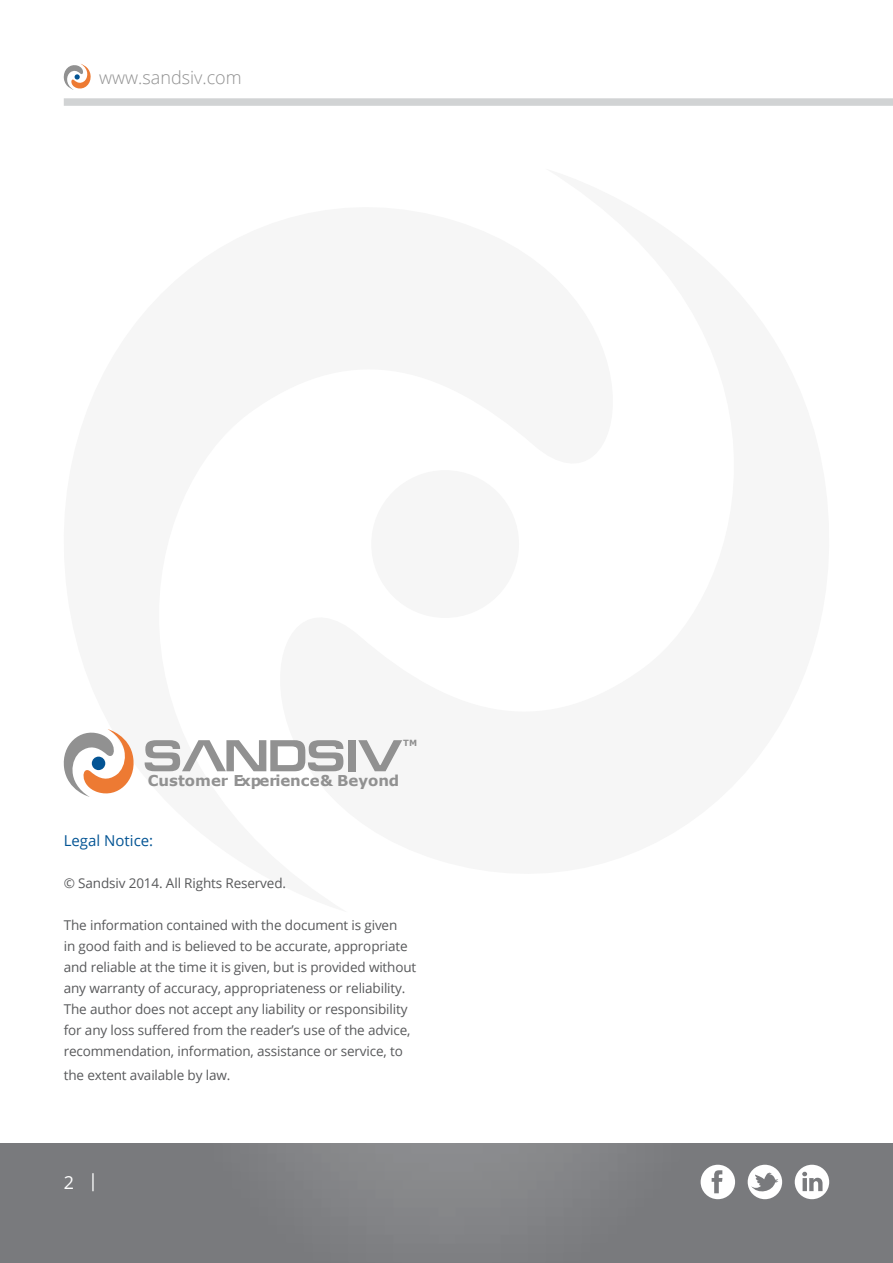
<style>
.page{position:relative;width:893px;height:1263px;background:#fff}
.page>*{position:absolute;margin:0;border:0;box-sizing:border-box;transform-origin:0 0}
.t1{font:300 18px "Open Sans";color:#919191}
.t2{font:18px "Open Sans";color:#fff}
.t3{font:700 15px "Verdana";color:#919191}
.t4{font:15px "Open Sans";color:#035494}
.t5{font:13.5px/21px "Open Sans";letter-spacing:-.01em;color:#58595b}
.t6{font:700 8.55px "Verdana";color:#919191}
</style>
<div class="page">
<div style="left:0;top:1143px;width:893px;height:120px;background:#797a7d"></div>
<svg style="left:294px;top:1143px;width:407px;height:83px;fill:#838487"></svg>
<svg style="left:63px;top:64px;width:28px;height:26px"></svg>
<div style="left:64px;top:98px;width:829px;height:8px;background:#d1d3d4"></div>
<svg style="left:701px;top:1165px;width:34px;height:34px"></svg>
<svg style="left:748px;top:1165px;width:34px;height:34px"></svg>
<svg style="left:795px;top:1165px;width:34px;height:34px"></svg>
<div style="left:348px;top:740px;width:7px;height:31px;background:#919191"></div>
<svg style="left:358px;top:740px;width:44px;height:31px"></svg>
<svg style="left:145px;top:740px;width:198px;height:31px"></svg>
<svg style="left:63px;top:729px;width:71px;height:68px"></svg>
<h1 class="t1" style="left:99px;top:65px;width:144px">www.sandsiv.com</h1>
<p class="t6" style="left:403px;top:737px;width:15px">TM</p>
<p class="t3" style="left:148px;top:770px;width:253px">Customer Experience &amp; Beyond</p>
<p class="t4" style="left:64px;top:830px;width:91px">Legal Notice:</p>
<p class="t5" style="left:64px;top:873px;width:224px">© Sandsiv 2014. All Rights Reserved.</p>
<p class="t5" style="left:64px;top:915px;width:354px">The information contained with the document is given<br>in good faith and is believed to be accurate, appropriate and reliable at the time it is given, but is provided without any warranty of accuracy, appropriateness or reliability.<br>The author does not accept any liability or responsibility for any loss suffered from the reader’s use of the advice, recommendation, information, assistance or service, to</p>
<p class="t5" style="left:64px;top:1065px;width:168px">the extent available by law.</p>
<h1 class="t2" style="left:64px;top:1169px;width:36px">2 |</h1>
</div>
